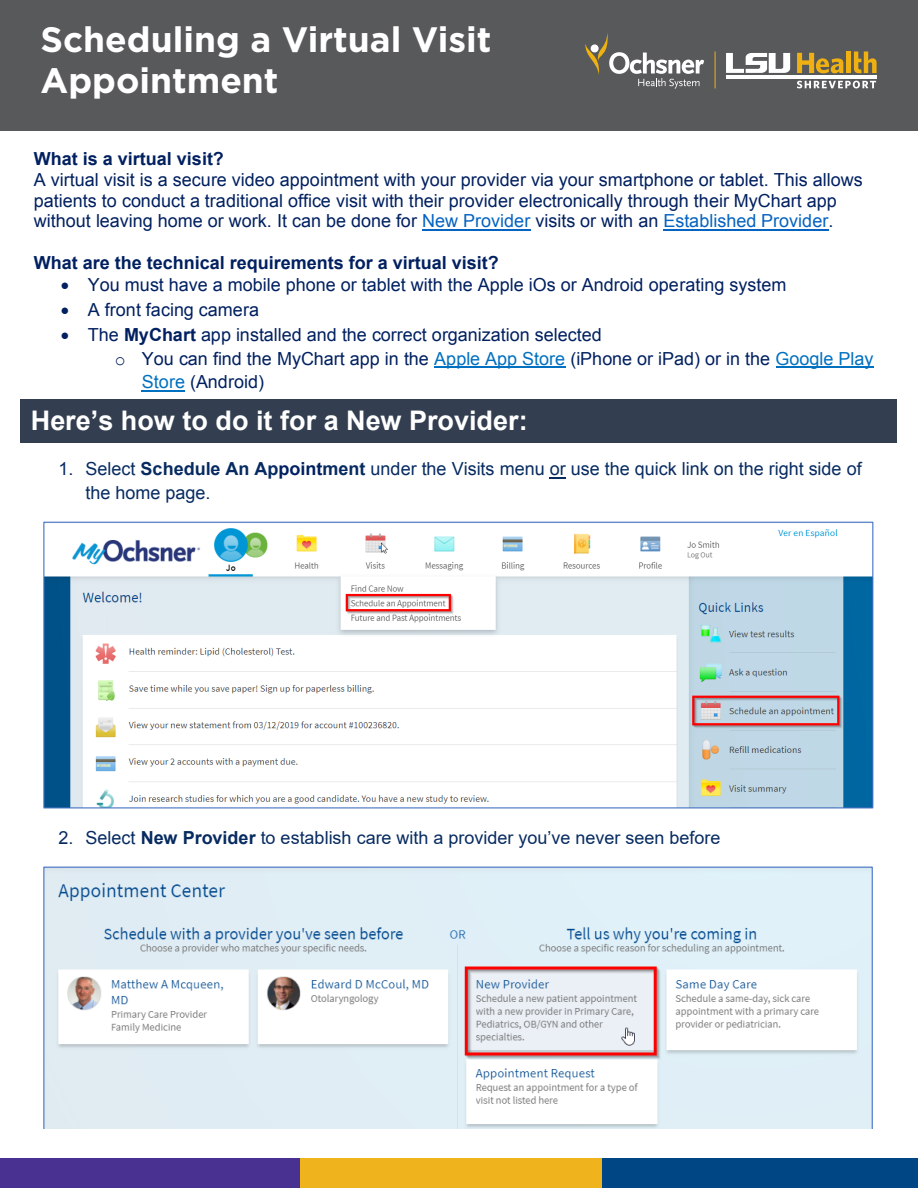
<style>
.page{position:relative;width:918px;height:1188px;background:#fff}
.page>*{position:absolute;margin:0;border:0;box-sizing:border-box;transform-origin:0 0}
.t1{font:700 35.25px/40.8px "Gotham";color:#fff}
.t2{font:700 27px "Arial";color:#fff}
.t3{font:18px/20.7px "Arial";color:#002060}
.t4{font:18px/23.7px "Arial";color:#072b61}
.t5{font:700 18px "Arial";color:#002060}
.s1{color:#0563c1}
.s2{font-weight:700}
.s3{font-family:"Courier New"}
.s4{color:#0070c0}
.s5{font-weight:700;color:#002060}
</style>
<div class="page">
<svg style="left:550px;top:477px;width:16px;height:1px"></svg>
<img style="left:45px;top:528px;width:826px;height:278px">
<svg style="left:43px;top:867px;width:830px;height:261px"></svg>
<div style="left:20px;top:400px;width:877px;height:43px;background:#333f50"></div>
<hr style="left:422px;top:229px;width:108px;height:2px;background:#0563c1">
<hr style="left:663px;top:229px;width:165px;height:2px;background:#0563c1">
<hr style="left:434px;top:367px;width:131px;height:1px;background:#0070c0">
<hr style="left:776px;top:367px;width:98px;height:1px;background:#0070c0">
<hr style="left:142px;top:390px;width:43px;height:2px;background:#0070c0">
<div style="left:0;top:1159px;width:303px;height:29px;background:#483190"></div>
<div style="left:300px;top:1159px;width:305px;height:29px;background:#efb31d"></div>
<div style="left:603px;top:1159px;width:315px;height:29px;background:#004684"></div>
<div style="left:0;top:0;width:918px;height:131px;background:#58595b"></div>
<hr style="left:715px;top:51px;width:1px;height:37px;background:#eeb111">
<hr style="left:726px;top:75px;width:151px;height:4px;background:#fff">
<svg style="left:726px;top:53px;width:64px;height:20px"></svg>
<svg style="left:797px;top:53px;width:46px;height:20px"></svg>
<div style="left:846px;top:51px;width:5px;height:22px;background:#eeb111"></div>
<svg style="left:854px;top:51px;width:23px;height:22px"></svg>
<svg style="left:797px;top:81px;width:79px;height:7px"></svg>
<svg style="left:585px;top:33px;width:119px;height:56px"></svg>
<h1 class="t1" style="left:40px;top:19px;width:452px">Scheduling a Virtual Visit<br>Appointment</h1>
<p class="t5" style="left:34px;top:147px;width:191px">What is a virtual visit?</p>
<p class="t3" style="left:34px;top:169px;width:831px">A virtual visit is a secure video appointment with your provider via your smartphone or tablet. This allows patients to conduct a traditional office visit with their provider electronically through their MyChart app without leaving home or work. It can be done for <span class="s1">New Provider</span> visits or with an <span class="s1">Established Provider</span>.</p>
<p class="t5" style="left:34px;top:251px;width:467px">What are the technical requirements for a virtual visit?</p>
<p class="t3" style="left:61px;top:274px;width:727px">• You must have a mobile phone or tablet with the Apple iOs or Android operating system</p>
<p class="t3" style="left:61px;top:299px;width:200px">• A front facing camera</p>
<p class="t3" style="left:61px;top:324px;width:543px">• The <span class="s2">MyChart</span> app installed and the correct organization selected</p>
<p class="t3" style="left:115px;top:348px;width:760px"><span class="s3">o</span> You can find the MyChart app in the <span class="s4">Apple App Store</span> (iPhone or iPad) or in the <span class="s4">Google Play</span></p>
<p class="t3" style="left:142px;top:372px;width:124px"><span class="s4">Store</span> (Android)</p>
<h2 class="t2" style="left:31px;top:402px;width:498px">Here’s how to do it for a New Provider:</h2>
<p class="t4" style="left:86px;top:457px;width:778px;text-indent:-27px">1. Select <span class="s2">Schedule An Ap</span><span class="s5">point</span><span class="s2">ment</span> under the Visits menu or use the quick link on the right side of the home page.</p>
<p class="t4" style="left:58px;top:826px;width:664px">2. Select <span class="s2">New Provider</span> to establish care with a provider you’ve never seen before</p>
</div>
